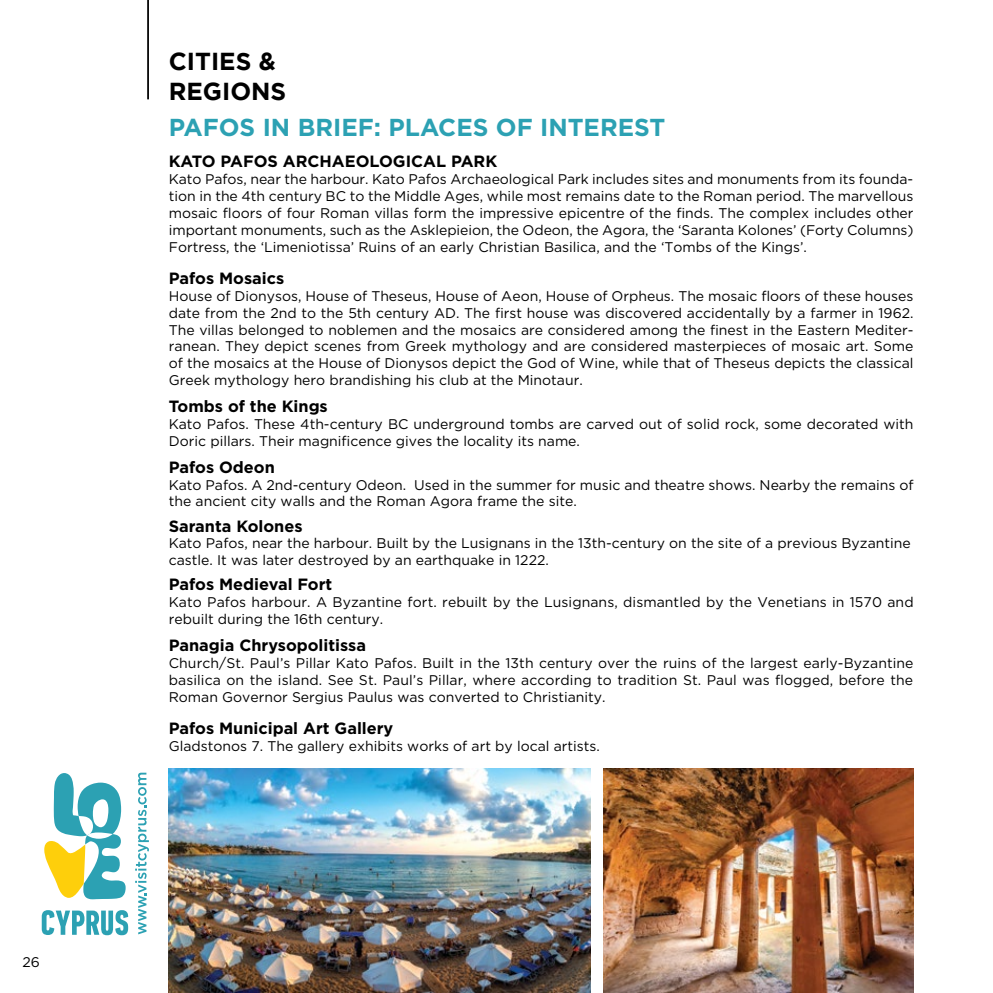
<style>
.page{position:relative;width:993px;height:993px;background:#fff}
.page>*{position:absolute;margin:0;border:0;box-sizing:border-box;transform-origin:0 0}
.t1{font:700 24.5px "Gotham";color:#2ca1b3}
.t2{font:700 24.5px/29.4px "Gotham";color:#000}
.t3{font:700 16.28px "Gotham";color:#000}
.t4{font:14px/16.8px "Gotham";color:#000}
</style>
<div class="page">
<svg style="left:44px;top:773px;width:82px;height:126px"></svg>
<svg style="left:42px;top:910px;width:86px;height:24px"></svg>
<svg style="left:135px;top:772px;width:14px;height:162px"></svg>
<img style="left:169px;top:768px;width:421px;height:224px">
<img style="left:603px;top:768px;width:310px;height:224px">
<hr style="left:147px;top:0;width:2px;height:99px;background:#000">
<p class="t4" style="left:22px;top:952px;width:19px">26</p>
<h1 class="t2" style="left:169px;top:46px;width:119px">CITIES &amp;<br>REGIONS</h1>
<h1 class="t1" style="left:169px;top:111px;width:498px">PAFOS IN BRIEF: PLACES OF INTEREST</h1>
<p class="t3" style="left:169px;top:151px;width:330px">ΚATO PAFOS ARCHAEOLOGICAL PARK</p>
<p class="t4" style="left:169px;top:170px;width:746px;text-align:justify">Kato Pafos, near the harbour. Kato Pafos Archaeological Park includes sites and monuments from its founda&shy;tion in the 4th century BC to the Middle Ages, while most remains date to the Roman period. The marvellous mosaic floors of four Roman villas form the impressive epicentre of the finds. The complex includes other important monuments, such as the Asklepieion, the Odeon, the Agora, the ‘Saranta Kolones’ (Forty Columns)<br>Fortress, the ‘Limeniotissa’ Ruins of an early Christian Basilica, and the ‘Tombs of the Kings’.</p>
<p class="t3" style="left:169px;top:267px;width:117px">Pafos Mosaics</p>
<p class="t4" style="left:169px;top:287px;width:746px;text-align:justify">House of Dionysos, House of Theseus, House of Aeon, House of Orpheus. The mosaic floors of these houses date from the 2nd to the 5th century AD. The first house was discovered accidentally by a farmer in 1962.<br>The villas belonged to noblemen and the mosaics are considered among the finest in the Eastern Mediter&shy;ranean. They depict scenes from Greek mythology and are considered masterpieces of mosaic art. Some of the mosaics at the House of Dionysos depict the God of Wine, while that of Theseus depicts the classical Greek mythology hero brandishing his club at the Minotaur.</p>
<p class="t3" style="left:169px;top:395px;width:160px">Tombs of the Kings</p>
<p class="t4" style="left:169px;top:415px;width:746px">Kato Pafos. These 4th-century BC underground tombs are carved out of solid rock, some decorated with<br>Doric pillars. Their magnificence gives the locality its name.</p>
<p class="t3" style="left:169px;top:456px;width:107px">Pafos Odeon</p>
<p class="t4" style="left:169px;top:475px;width:746px">Kato Pafos. A 2nd-century Odeon. Used in the summer for music and theatre shows. Nearby the remains of the ancient city walls and the Roman Agora frame the site.</p>
<p class="t3" style="left:169px;top:515px;width:135px">Saranta Kolones</p>
<p class="t4" style="left:169px;top:534px;width:743px">Kato Pafos, near the harbour. Built by the Lusignans in the 13th-century on the site of a previous Byzantine castle. It was later destroyed by an earthquake in 1222.</p>
<p class="t3" style="left:169px;top:573px;width:165px">Pafos Medieval Fort</p>
<p class="t4" style="left:169px;top:593px;width:746px">Kato Pafos harbour. A Byzantine fort. rebuilt by the Lusignans, dismantled by the Venetians in 1570 and rebuilt during the 16th century.</p>
<p class="t3" style="left:169px;top:634px;width:199px">Panagia Chrysopolitissa</p>
<p class="t4" style="left:169px;top:654px;width:746px;text-align:justify">Church/St. Paul’s Pillar Kato Pafos. Built in the 13th century over the ruins of the largest early-Byzantine basilica on the island. See St. Paul’s Pillar, where according to tradition St. Paul was flogged, before the Roman Governor Sergius Paulus was converted to Christianity.</p>
<p class="t3" style="left:169px;top:717px;width:226px">Pafos Municipal Art Gallery</p>
<p class="t4" style="left:169px;top:737px;width:432px">Gladstonos 7. The gallery exhibits works of art by local artists.</p>
</div>
